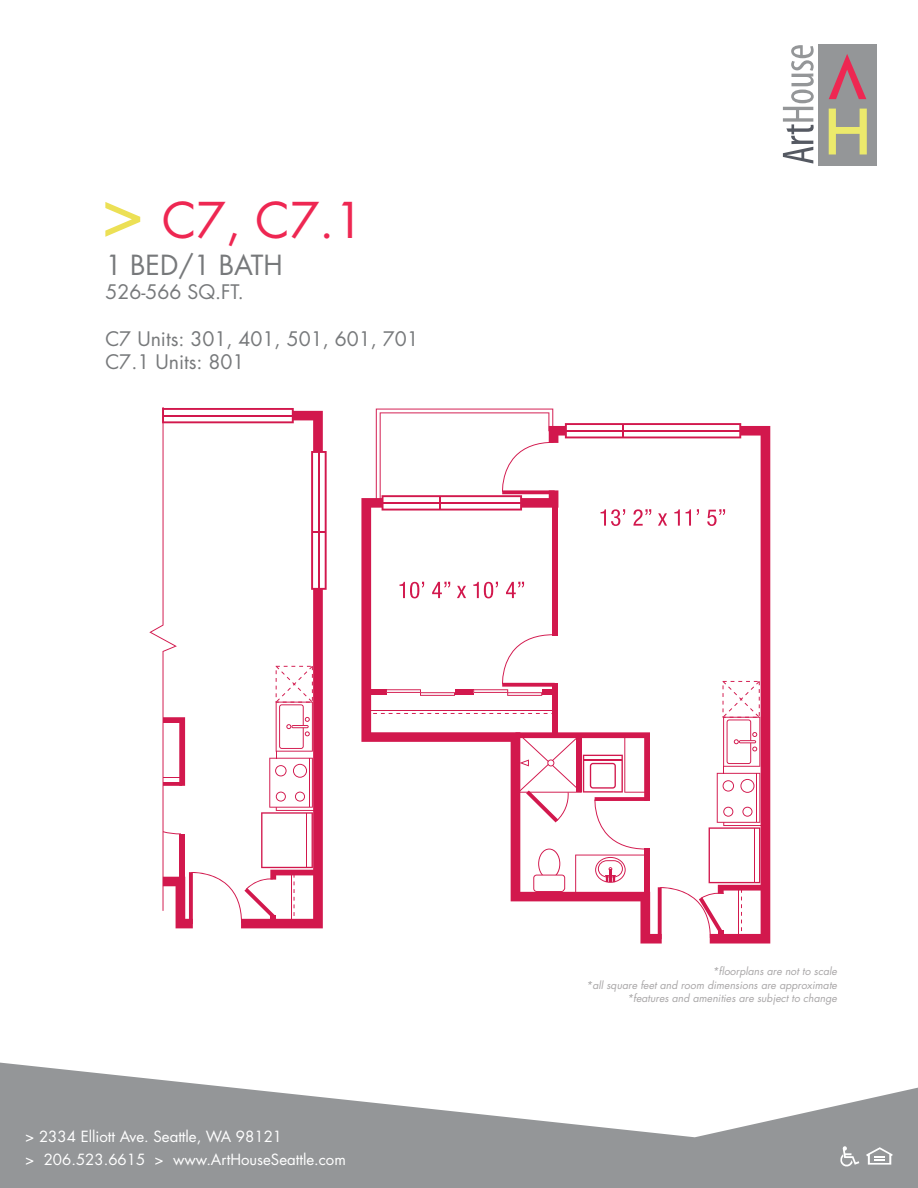
<style>
.page{position:relative;width:918px;height:1188px;background:#fff}
.page>*{position:absolute;margin:0;border:0;box-sizing:border-box;transform-origin:0 0}
.t1{font:48px "Futura Std";color:#ee2752}
.t2{font:27px "Futura Std";color:#77797b}
.t3{font:19.5px "Futura Std";color:#77797b}
.t4{font:15px "Futura Std";color:#fff}
.t5{font:italic 10.5px "Futura Std";color:#a8a6a7}
.s1{font-size:72px;color:#ece055}
</style>
<div class="page">
<svg style="left:0;top:1063px;width:918px;height:125px;fill:#949698"></svg>
<svg style="left:840px;top:1146px;width:19px;height:21px"></svg>
<svg style="left:866px;top:1147px;width:27px;height:18px"></svg>
<div style="left:818px;top:44px;width:58px;height:121px;background:#949698"></div>
<svg style="left:829px;top:109px;width:38px;height:45px"></svg>
<svg style="left:829px;top:54px;width:37px;height:45px"></svg>
<svg style="left:783px;top:45px;width:31px;height:119px"></svg>
<svg style="left:361px;top:490px;width:188px;height:412px"></svg>
<svg style="left:549px;top:426px;width:221px;height:518px"></svg>
<svg style="left:565px;top:423px;width:176px;height:15px"></svg>
<div style="left:644px;top:849px;width:6px;height:48px;background:#d2184d"></div>
<div style="left:552px;top:683px;width:6px;height:52px;background:#d2184d"></div>
<div style="left:552px;top:503px;width:6px;height:132px;background:#d2184d"></div>
<div style="left:366px;top:690px;width:20px;height:5px;background:#d2184d"></div>
<div style="left:455px;top:690px;width:18px;height:5px;background:#d2184d"></div>
<div style="left:542px;top:690px;width:13px;height:5px;background:#d2184d"></div>
<hr style="left:658px;top:887px;width:4px;height:52px;background:#d2184d">
<svg style="left:515px;top:732px;width:135px;height:163px"></svg>
<svg style="left:502px;top:684px;width:50px;height:3px"></svg>
<svg style="left:501px;top:634px;width:53px;height:50px"></svg>
<svg style="left:507px;top:692px;width:35px;height:4px"></svg>
<svg style="left:473px;top:689px;width:35px;height:4px"></svg>
<svg style="left:420px;top:692px;width:35px;height:4px"></svg>
<svg style="left:386px;top:689px;width:35px;height:4px"></svg>
<hr style="left:366px;top:710px;width:189px;height:1px;background:#d2184d">
<svg style="left:366px;top:713px;width:186px;height:1px"></svg>
<svg style="left:376px;top:409px;width:178px;height:102px"></svg>
<svg style="left:601px;top:509px;width:24px;height:17px"></svg>
<svg style="left:633px;top:509px;width:18px;height:17px"></svg>
<svg style="left:658px;top:513px;width:9px;height:13px"></svg>
<svg style="left:674px;top:509px;width:6px;height:17px"></svg>
<svg style="left:686px;top:509px;width:5px;height:17px"></svg>
<svg style="left:697px;top:509px;width:2px;height:6px"></svg>
<svg style="left:707px;top:509px;width:18px;height:17px"></svg>
<svg style="left:660px;top:681px;width:105px;height:258px"></svg>
<svg style="left:400px;top:582px;width:24px;height:16px"></svg>
<svg style="left:432px;top:582px;width:18px;height:16px"></svg>
<svg style="left:457px;top:586px;width:9px;height:12px"></svg>
<svg style="left:473px;top:582px;width:25px;height:16px"></svg>
<svg style="left:506px;top:582px;width:18px;height:16px"></svg>
<svg style="left:149px;top:408px;width:178px;height:520px"></svg>
<p class="t1" style="left:101px;top:189px;width:265px"><span class="s1">&gt;</span> C7, C7.1</p>
<p class="t2" style="left:105px;top:248px;width:179px">1 BED/1 BATH</p>
<p class="t3" style="left:105px;top:279px;width:140px">526-566 SQ.FT.</p>
<p class="t3" style="left:105px;top:326px;width:315px">C7 Units: 301, 401, 501, 601, 701</p>
<p class="t3" style="left:105px;top:349px;width:141px">C7.1 Units: 801</p>
<p class="t4" style="left:25px;top:1127px;width:258px">&gt; 2334 Elliott Ave. Seattle, WA 98121</p>
<p class="t4" style="left:25px;top:1150px;width:322px">&gt; 206.523.6615 &gt; www.ArtHouseSeattle.com</p>
<p class="t5" style="left:713px;top:964px;width:126px">*floorplans are not to scale</p>
<p class="t5" style="left:586px;top:978px;width:252px">*all square feet and room dimensions are approximate</p>
<p class="t5" style="left:627px;top:991px;width:211px">*features and amenities are subject to change</p>
</div>
